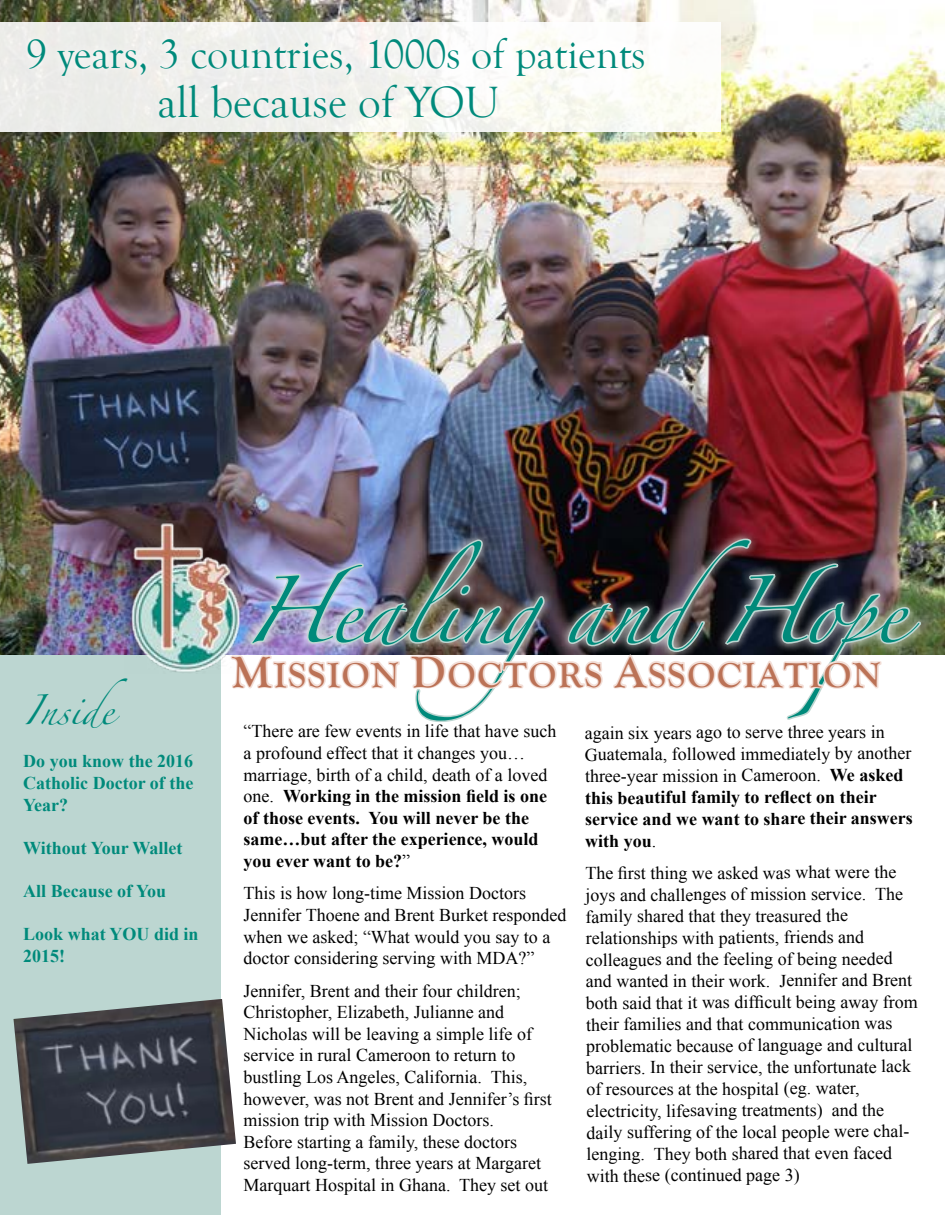
<style>
.page{position:relative;width:945px;height:1215px;background:#fff}
.page>*{position:absolute;margin:0;border:0;box-sizing:border-box;transform-origin:0 0}
.t1{font:60px "Zapfino";color:#008a7b}
.t2{font:45px "Goudy Old Style T";color:#008a7b}
.t3{font:42px "Goudy Old Style T";color:#008a7b}
.t4{font:700 36px "Goudy Old Style T";letter-spacing:.05em;color:#bb7256}
.t5{font:27px "Zapfino";color:#008a7b}
.t6{font:18px/21.6px "Times New Roman";color:#000}
.t7{font:700 18px/21.6px "Times New Roman";color:#008a7b;text-align:justify}
.s1{font-size:45px}
.s2{font-weight:700}
</style>
<div class="page">
<div style="left:0;top:551px;width:220px;height:664px;background:#bcd6d1"></div>
<img style="left:0;top:0;width:945px;height:655px">
<img style="left:125px;top:515px;width:104px;height:159px">
<img style="left:229px;top:433px;width:694px;height:289px">
<img style="left:14px;top:999px;width:222px;height:165px">
<div style="left:0;top:22px;width:721px;height:109px;background:linear-gradient(to right,#e9eae7,#fefef8)"></div>
<div style="left:18px;top:29px;width:635px;height:55px;background:#fff;opacity:.93"></div>
<h3 class="t3" style="left:26px;top:32px;width:621px">9 years, 3 countries, 1000s of patients</h3>
<h2 class="t2" style="left:158px;top:78px;width:344px">all because of YOU</h2>
<h3 class="t5" style="left:23px;top:699px;width:106px">Inside</h3>
<p class="t7" style="left:23px;top:750px;width:172px">Do you know the 2016<br>Catholic Doctor of the Year?</p>
<p class="t7" style="left:23px;top:837px;width:161px">Without Your Wallet</p>
<p class="t7" style="left:23px;top:880px;width:144px">All Because of You</p>
<p class="t7" style="left:23px;top:923px;width:177px">Look what YOU did in<br>2015!</p>
<h1 class="t1" style="left:244px;top:586px;width:703px">HealingandHope</h1>
<h3 class="t4" style="left:232px;top:655px;width:650px"><span class="s1">M</span>ISSION <span class="s1">D</span>OCTORS <span class="s1">A</span>SSOCIATION</h3>
<p class="t6" style="left:244px;top:720px;width:314px">“There are few events in life that have such a profound effect that it changes you… marriage, birth of a child, death of a loved one. <span class="s2">Working in the mission field is one of those events. You will never be the same…but after the experience, would you ever want to be?</span>”</p>
<p class="t6" style="left:244px;top:882px;width:325px">This is how long-time Mission Doctors Jennifer Thoene and Brent Burket responded when we asked; “What would you say to a doctor considering serving with MDA?”</p>
<p class="t6" style="left:244px;top:980px;width:310px">Jennifer, Brent and their four children; Christopher, Elizabeth, Julianne and Nicholas will be leaving a simple life of service in rural Cameroon to return to bustling Los Angeles, California. This, however, was not Brent and Jennifer’s first mission trip with Mission Doctors.<br>Before starting a family, these doctors served long-term, three years at Margaret Marquart Hospital in Ghana. They set out</p>
<p class="t6" style="left:585px;top:721px;width:330px">again six years ago to serve three years in Guatemala, followed immediately by another three-year mission in Cameroon. <span class="s2">We asked this beautiful family to reflect on their service and we want to share their answers with you</span>.</p>
<p class="t6" style="left:585px;top:862px;width:334px">The first thing we asked was what were the joys and challenges of mission service. The family shared that they treasured the relationships with patients, friends and colleagues and the feeling of being needed and wanted in their work. Jennifer and Brent both said that it was difficult being away from their families and that communication was problematic because of language and cultural barriers. In their service, the unfortunate lack of resources at the hospital (eg. water, electricity, lifesaving treatments) and the daily suffering of the local people were chal&shy;lenging. They both shared that even faced with these (continued page 3)</p>
</div>
